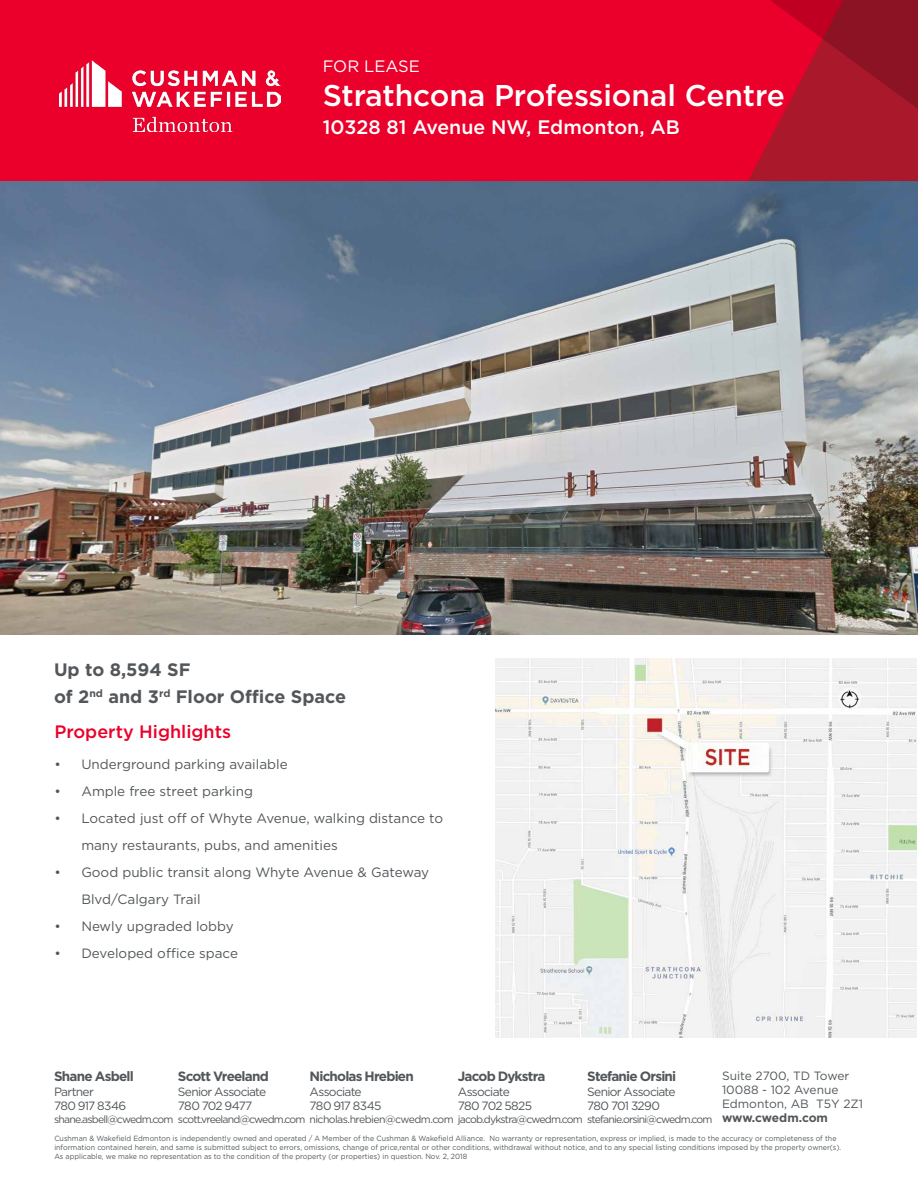
<style>
.page{position:relative;width:918px;height:1188px;background:#fff}
.page>*{position:absolute;margin:0;border:0;box-sizing:border-box;transform-origin:0 0}
.t1{font:500 30px "Gotham";letter-spacing:-.005em;color:#fff}
.t2{font:500 19.5px "Gotham";color:#fff}
.t3{font:700 18px/27px "Gotham";color:#53575a}
.t4{font:500 18px "Gotham";color:#ea002a}
.t5{font:16.5px "Gotham";color:#fff}
.t6{font:13.5px/27px "Gotham";color:#53575a}
.t7{font:700 13.5px "Gotham";letter-spacing:-.06em;color:#53575a}
.t8{font:12px/14.4px "Gotham";letter-spacing:-.055em;color:#53575a}
.t9{font:12px/14.2px "Gotham";color:#53575a}
.t10{font:700 12px "Gotham";letter-spacing:-.005em;color:#53575a}
.t11{font:10.5px "Gotham";letter-spacing:-.075em;color:#53575a}
.t12{font:7.5px/9px "Gotham";color:#53575a;scale:.95 1}
</style>
<div class="page">
<img style="left:0;top:181px;width:918px;height:453px">
<div style="left:0;top:0;width:918px;height:181px;background:#ea002a"></div>
<svg style="left:748px;top:0;width:170px;height:181px"></svg>
<img style="left:59px;top:60px;width:222px;height:72px">
<img style="left:496px;top:659px;width:421px;height:379px">
<h3 class="t5" style="left:323px;top:56px;width:99px">FOR LEASE</h3>
<h1 class="t1" style="left:323px;top:76px;width:464px">Strathcona Professional Centre</h1>
<h2 class="t2" style="left:323px;top:114px;width:359px">10328 81 Avenue NW, Edmonton, AB</h2>
<h3 class="t3" style="left:54px;top:656px;width:294px">Up to 8,594 SF<br>of 2<sup>nd</sup> and 3<sup>rd</sup> Floor Office Space</h3>
<h3 class="t4" style="left:54px;top:720px;width:178px">Property Highlights</h3>
<h3 class="t6" style="left:54px;top:751px;width:235px">• Underground parking available</h3>
<h3 class="t6" style="left:54px;top:778px;width:200px">• Ample free street parking</h3>
<h3 class="t6" style="left:81px;top:805px;width:363px;text-indent:-27px">• Located just off of Whyte Avenue, walking distance to many restaurants, pubs, and amenities</h3>
<h3 class="t6" style="left:81px;top:859px;width:349px;text-indent:-27px">• Good public transit along Whyte Avenue &amp; Gateway<br>Blvd/Calgary Trail</h3>
<h3 class="t6" style="left:54px;top:913px;width:181px">• Newly upgraded lobby</h3>
<h3 class="t6" style="left:54px;top:940px;width:185px">• Developed office space</h3>
<h3 class="t7" style="left:587px;top:1068px;width:91px">Stefanie Orsini</h3>
<h3 class="t8" style="left:587px;top:1084px;width:90px">Senior Associate<br>780 701 3290</h3>
<h3 class="t7" style="left:54px;top:1068px;width:81px">Shane Asbell</h3>
<h3 class="t8" style="left:54px;top:1084px;width:74px">Partner<br>780 917 8346</h3>
<h3 class="t11" style="left:54px;top:1112px;width:660px">shane.asbell@cwedm.com scott.vreeland@cwedm.com nicholas.hrebien@cwedm.com jacob.dykstra@cwedm.com stefanie.orsini@cwedm.com</h3>
<h3 class="t7" style="left:178px;top:1068px;width:92px">Scott Vreeland</h3>
<h3 class="t8" style="left:178px;top:1084px;width:90px">Senior Associate<br>780 702 9477</h3>
<h3 class="t7" style="left:310px;top:1068px;width:106px">Nicholas Hrebien</h3>
<h3 class="t8" style="left:310px;top:1084px;width:73px">Associate<br>780 917 8345</h3>
<h3 class="t7" style="left:458px;top:1068px;width:89px">Jacob Dykstra</h3>
<h3 class="t8" style="left:458px;top:1084px;width:76px">Associate<br>780 702 5825</h3>
<h3 class="t9" style="left:722px;top:1068px;width:143px">Suite 2700, TD Tower<br>10088 - 102 Avenue<br>Edmonton, AB T5Y 2Z1</h3>
<h3 class="t10" style="left:722px;top:1110px;width:108px">www.cwedm.com</h3>
<p class="t12" style="left:54px;top:1134px;width:830px">Cushman &amp; Wakefield Edmonton is independently owned and operated / A Member of the Cushman &amp; Wakefield Alliance. No warranty or representation, express or implied, is made to the accuracy or completeness of the information contained herein, and same is submitted subject to errors, omissions, change of price,rental or other conditions, withdrawal without notice, and to any special listing conditions imposed by the property owner(s).<br>As applicable, we make no representation as to the condition of the property (or properties) in question. Nov. 2, 2018</p>
</div>
